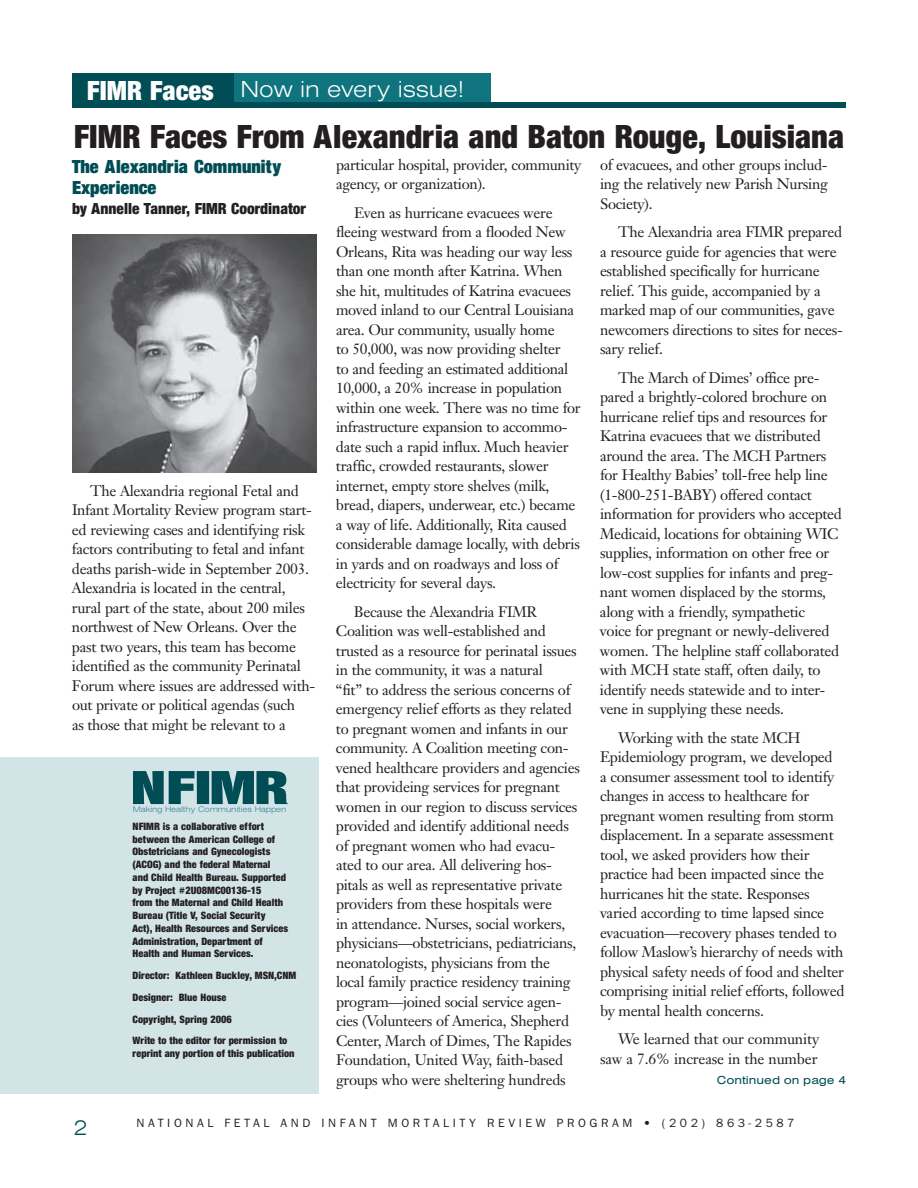
<style>
.page{position:relative;width:918px;height:1188px;background:#fff}
.page>*{position:absolute;margin:0;border:0;box-sizing:border-box;transform-origin:0 0}
.t1{font:49.5px "Sans Extra Black Condensed DTC";letter-spacing:-.02em;color:#004d55;scale:1.3 1}
.t2{font:34.5px "Sans Black Condensed DTC";color:#231f20}
.t3{font:24px "Sans Light Extended DTC";color:#fff}
.t4{font:22.5px "Sans Light Extended DTC";color:#004d55}
.t5{font:19.5px/21px "Sans Extra Black Condensed DTC";color:#004d55}
.t6{font:16.5px "Sans Black Condensed DTC";color:#231f20}
.t7{font:15px/19.5px "Janson Text";letter-spacing:-.02em;color:#231f20}
.t8{font:12px "Franklin Gothic";letter-spacing:.3em;color:#231f20}
.t9{font:12px "Sans Extended Regular DTC";color:#004d55}
.t10{font:10.95px/12.8px "Sans Black Condensed DTC";color:#231f20}
.t11{font:8.55px "Sans Light Extended DTC";letter-spacing:-.01em;color:#32838c}
.s1{font-family:"Sans Black Condensed DTC";font-size:28.5px}
</style>
<div class="page">
<div style="left:72px;top:74px;width:419px;height:34px;background:#0f747e"></div>
<div style="left:72px;top:74px;width:161px;height:34px;background:#004d55"></div>
<div style="left:72px;top:103px;width:774px;height:5px;background:#004d55"></div>
<div style="left:0;top:758px;width:319px;height:336px;background:#d3e4e7"></div>
<img style="left:72px;top:234px;width:244px;height:238px">
<h3 class="t3" style="left:87px;top:76px;width:378px"><span class="s1">FIMR Faces</span> Now in every issue!</h3>
<h2 class="t2" style="left:74px;top:116px;width:772px">FIMR Faces From Alexandria and Baton Rouge, Louisiana</h2>
<h3 class="t5" style="left:72px;top:156px;width:211px">The Alexandria Community<br>Experience</h3>
<p class="t6" style="left:72px;top:198px;width:236px">by Annelle Tanner, FIMR Coordinator</p>
<p class="t7" style="left:72px;top:481px;width:245px;text-indent:18px">The Alexandria regional Fetal and Infant Mortality Review program start&shy;ed reviewing cases and identifying risk factors contributing to fetal and infant deaths parish-wide in September 2003.<br>Alexandria is located in the central, rural part of the state, about 200 miles northwest of New Orleans. Over the past two years, this team has become identified as the community Perinatal Forum where issues are addressed with&shy;out private or political agendas (such<br>as those that might be relevant to a</p>
<h1 class="t1" style="left:130px;top:757px;width:123px">NFIMR</h1>
<p class="t11" style="left:133px;top:804px;width:155px">Making Healthy Communities Happen</p>
<p class="t10" style="left:133px;top:820px;width:157px">NFIMR is a collaborative effort between the American College of<br>Obstetricians and Gynecologists (ACOG) and the federal Maternal and Child Health Bureau. Supported by Project #2U08MC00136-15<br>from the Maternal and Child Health<br>Bureau (Title V, Social Security<br>Act), Health Resources and Services<br>Administration, Department of<br>Health and Human Services.</p>
<p class="t10" style="left:133px;top:964px;width:165px;line-height:21.8px">Director: Kathleen Buckley, MSN,CNM<br>Designer: Blue House<br>Copyright, Spring 2006<br>Write to the editor for permission to</p>
<p class="t10" style="left:133px;top:1047px;width:163px">reprint any portion of this publication</p>
<p class="t7" style="left:336px;top:155px;width:247px">particular hospital, provider, community agency, or organization).</p>
<p class="t7" style="left:336px;top:203px;width:246px;text-indent:18px">Even as hurricane evacuees were fleeing westward from a flooded New Orleans, Rita was heading our way less than one month after Katrina. When she hit, multitudes of Katrina evacuees moved inland to our Central Louisiana area. Our community, usually home<br>to 50,000, was now providing shelter<br>to and feeding an estimated additional 10,000, a 20% increase in population within one week. There was no time for infrastructure expansion to accommo&shy;date such a rapid influx. Much heavier traffic, crowded restaurants, slower internet, empty store shelves (milk, bread, diapers, underwear, etc.) became a way of life. Additionally, Rita caused considerable damage locally, with debris in yards and on roadways and loss of electricity for several days.</p>
<p class="t7" style="left:336px;top:602px;width:246px;text-indent:18px">Because the Alexandria FIMR Coalition was well-established and trusted as a resource for perinatal issues in the community, it was a natural<br>“fit” to address the serious concerns of emergency relief efforts as they related to pregnant women and infants in our community. A Coalition meeting con&shy;vened healthcare providers and agencies that provideing services for pregnant women in our region to discuss services provided and identify additional needs of pregnant women who had evacu&shy;ated to our area. All delivering hos&shy;pitals as well as representative private providers from these hospitals were<br>in attendance. Nurses, social workers, physicians—obstetricians, pediatricians, neonatologists, physicians from the local family practice residency training program—joined social service agen&shy;cies (Volunteers of America, Shepherd Center, March of Dimes, The Rapides Foundation, United Way, faith-based groups who were sheltering hundreds</p>
<p class="t7" style="left:600px;top:155px;width:229px;text-align:justify">of evacuees, and other groups includ&shy;ing the relatively new Parish Nursing Society).</p>
<p class="t7" style="left:600px;top:222px;width:244px;text-indent:18px">The Alexandria area FIMR prepared a resource guide for agencies that were established specifically for hurricane relief. This guide, accompanied by a marked map of our communities, gave newcomers directions to sites for neces&shy;sary relief.</p>
<p class="t7" style="left:600px;top:368px;width:243px;text-indent:18px">The March of Dimes’ office pre&shy;pared a brightly-colored brochure on hurricane relief tips and resources for Katrina evacuees that we distributed around the area. The MCH Partners for Healthy Babies’ toll-free help line (1-800-251-BABY) offered contact information for providers who accepted Medicaid, locations for obtaining WIC supplies, information on other free or low-cost supplies for infants and preg&shy;nant women displaced by the storms, along with a friendly, sympathetic<br>voice for pregnant or newly-delivered women. The helpline staff collaborated with MCH state staff, often daily, to identify needs statewide and to inter&shy;vene in supplying these needs.</p>
<p class="t7" style="left:600px;top:728px;width:246px;text-indent:18px">Working with the state MCH Epidemiology program, we developed<br>a consumer assessment tool to identify changes in access to healthcare for pregnant women resulting from storm displacement. In a separate assessment tool, we asked providers how their practice had been impacted since the hurricanes hit the state. Responses varied according to time lapsed since evacuation—recovery phases tended to follow Maslow’s hierarchy of needs with physical safety needs of food and shelter comprising initial relief efforts, followed by mental health concerns.</p>
<p class="t7" style="left:600px;top:1029px;width:221px;text-align:right">We learned that our community saw a 7.6% increase in the number</p>
<p class="t9" style="left:717px;top:1073px;width:131px">Continued on page 4</p>
<h3 class="t4" style="left:74px;top:1115px;width:15px">2</h3>
<p class="t8" style="left:136px;top:1116px;width:659px">NATIONAL FETAL AND INFANT MORTALITY REVIEW PROGRAM • (202) 863-2587</p>
</div>
